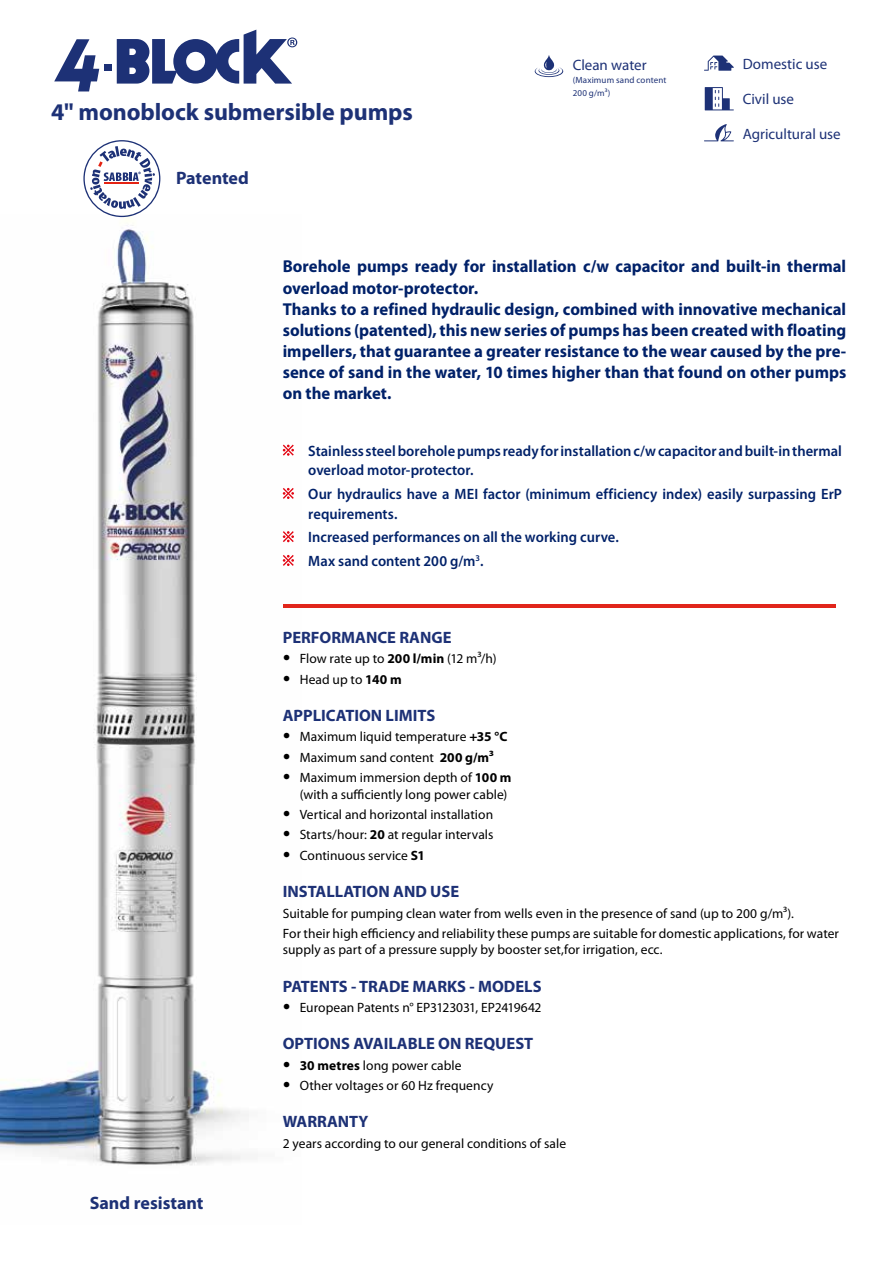
<style>
.page{position:relative;width:893px;height:1263px;background:#fff}
.page>*{position:absolute;margin:0;border:0;box-sizing:border-box;transform-origin:0 0}
.t1{font:700 24px "Myriad Pro";letter-spacing:-.005em;color:#1d3176}
.t2{font:700 18px "Myriad Pro";letter-spacing:-.005em;color:#1d3176}
.t3{font:700 17.25px/21.1px "Myriad Pro";color:#002169}
.t4{font:700 16.5px "Myriad Pro";color:#1d3176}
.t5{font:600 15px/19.5px "Myriad Pro";color:#002169}
.t6{font:15px "Myriad Pro";color:#1d3176}
.t7{font:13.5px/16.2px "Myriad Pro";letter-spacing:.005em;color:#000}
.t8{font:9px/12.6px "Myriad Pro";letter-spacing:.015em;color:#1d3176}
.s1{font-size:18px}
.s2{font-weight:700;font-size:21px}
.s3{font-weight:700}
</style>
<div class="page">
<div style="left:104px;top:64px;width:8px;height:6px;background:#1d3176"></div>
<svg style="left:54px;top:39px;width:45px;height:52px"></svg>
<svg style="left:117px;top:30px;width:180px;height:54px"></svg>
<img style="left:0;top:238px;width:209px;height:925px">
<svg style="left:83px;top:140px;width:77px;height:77px"></svg>
<svg style="left:704px;top:124px;width:30px;height:17px"></svg>
<svg style="left:705px;top:87px;width:29px;height:23px"></svg>
<svg style="left:704px;top:56px;width:30px;height:15px"></svg>
<svg style="left:535px;top:55px;width:28px;height:22px"></svg>
<svg style="left:283px;top:445px;width:11px;height:11px"></svg>
<svg style="left:283px;top:488px;width:11px;height:11px"></svg>
<svg style="left:283px;top:531px;width:11px;height:11px"></svg>
<svg style="left:283px;top:555px;width:11px;height:11px"></svg>
<hr style="left:283px;top:604px;width:553px;height:3px;background:#e1251b">
<h1 class="t1" style="left:51px;top:96px;width:363px">4" monoblock submersible pumps</h1>
<h2 class="t2" style="left:176px;top:166px;width:74px">Patented</h2>
<p class="t6" style="left:573px;top:56px;width:75px">Clean water</p>
<p class="t8" style="left:573px;top:74px;width:95px">(Maximum sand content<br>200 g/m³)</p>
<p class="t6" style="left:743px;top:55px;width:86px">Domestic use</p>
<p class="t6" style="left:743px;top:90px;width:53px">Civil use</p>
<p class="t6" style="left:743px;top:125px;width:99px">Agricultural use</p>
<p class="t3" style="left:283px;top:255px;width:565px">Borehole pumps ready for installation c/w capacitor and built-in thermal overload motor-protector<span class="s1">.<br></span>Thanks to a refined hydraulic design, combined with innovative mechanical solutions (patented), this new series of pumps has been created with floating impellers, that guarantee a greater resistance to the wear caused by the pre&shy;sence of sand in the water, 10 times higher than that found on other pumps on the market.</p>
<p class="t5" style="left:308px;top:441px;width:535px">Stainless steel borehole pumps ready for installation c/w capacitor and built-in thermal overload motor-protector.</p>
<p class="t5" style="left:308px;top:484px;width:535px">Our hydraulics have a MEI factor (minimum efficiency index) easily surpassing ErP requirements.</p>
<p class="t5" style="left:308px;top:525px;width:312px;line-height:23.7px">Increased performances on all the working curve.<br>Max sand content 200 g/m<sup>3</sup>.</p>
<h2 class="t2" style="left:90px;top:1191px;width:115px">Sand resistant</h2>
<p class="t4" style="left:283px;top:626px;width:170px">PERFORMANCE RANGE</p>
<p class="t7" style="left:283px;top:650px;width:215px"><span class="s2">•</span> Flow rate up to <span class="s3">200 l/min</span> (12 m³/h)</p>
<p class="t7" style="left:283px;top:671px;width:120px"><span class="s2">•</span> Head up to <span class="s3">140 m</span></p>
<p class="t4" style="left:283px;top:705px;width:154px">APPLICATION LIMITS</p>
<p class="t7" style="left:283px;top:728px;width:226px"><span class="s2">•</span> Maximum liquid temperature <span class="s3">+35 °C</span></p>
<p class="t7" style="left:283px;top:749px;width:212px"><span class="s2">•</span> Maximum sand content <span class="s3">200 g/m³</span></p>
<p class="t7" style="left:300px;top:769px;width:213px;text-indent:-17px"><span class="s2">•</span> Maximum immersion depth of <span class="s3">100 m </span>(with a sufficiently long power cable)</p>
<p class="t7" style="left:283px;top:806px;width:212px"><span class="s2">•</span> Vertical and horizontal installation</p>
<p class="t7" style="left:283px;top:827px;width:212px"><span class="s2">•</span> Starts/hour: <span class="s3">20</span> at regular intervals</p>
<p class="t7" style="left:283px;top:847px;width:144px"><span class="s2">•</span> Continuous service <span class="s3">S1</span></p>
<p class="t4" style="left:283px;top:881px;width:178px">INSTALLATION AND USE</p>
<p class="t7" style="left:283px;top:903px;width:558px;line-height:20.4px">Suitable for pumping clean water from wells even in the presence of sand (up to 200 g/m³).<br>For their high efficiency and reliability these pumps are suitable for domestic applications, for water</p>
<p class="t7" style="left:283px;top:941px;width:381px">supply as part of a pressure supply by booster set,for irrigation, ecc.</p>
<p class="t4" style="left:283px;top:975px;width:260px">PATENTS - TRADE MARKS - MODELS</p>
<p class="t7" style="left:283px;top:999px;width:260px"><span class="s2">•</span> European Patents n° EP3123031, EP2419642</p>
<p class="t4" style="left:283px;top:1033px;width:252px">OPTIONS AVAILABLE ON REQUEST</p>
<p class="t7" style="left:283px;top:1057px;width:180px"><span class="s2">•</span> <span class="s3">30 metres</span> long power cable</p>
<p class="t7" style="left:283px;top:1077px;width:212px"><span class="s2">•</span> Other voltages or 60 Hz frequency</p>
<p class="t4" style="left:283px;top:1111px;width:87px">WARRANTY</p>
<p class="t7" style="left:283px;top:1135px;width:285px">2 years according to our general conditions of sale</p>
</div>
